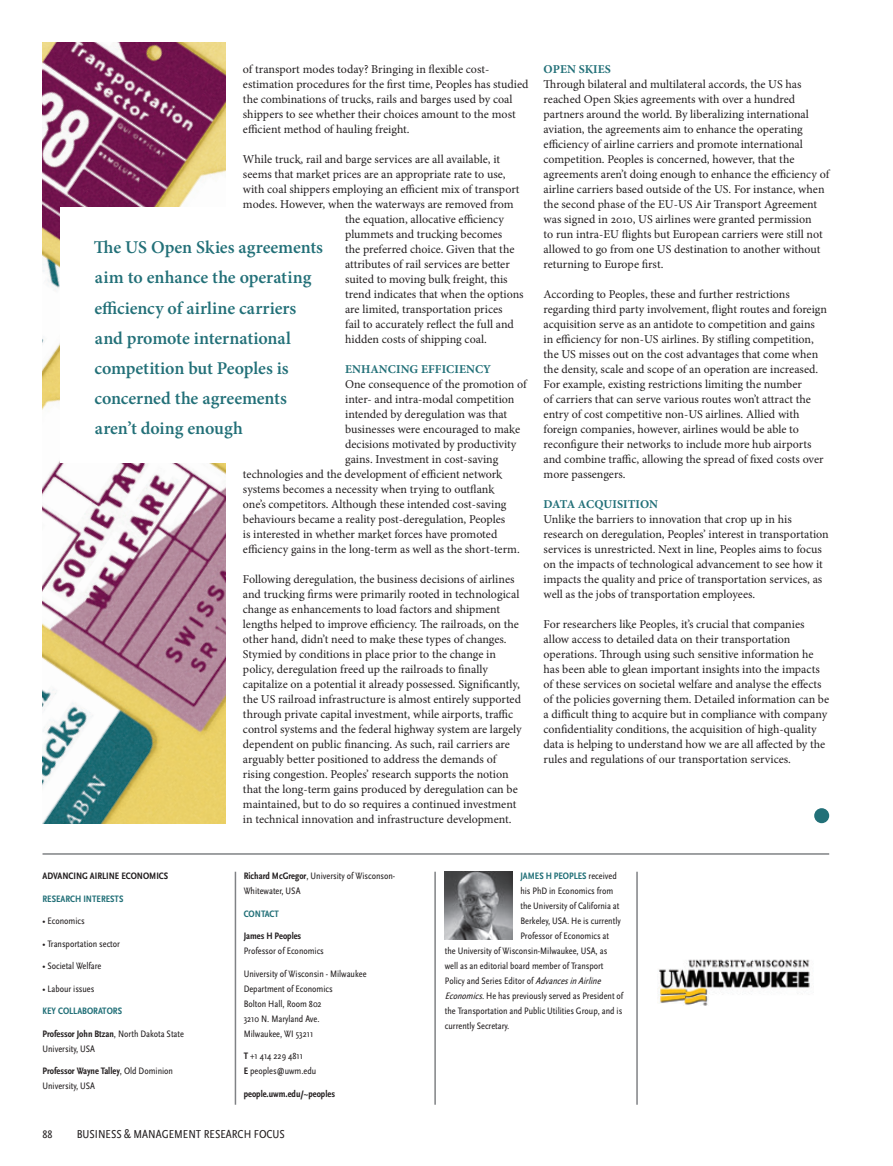
<style>
.page{position:relative;width:893px;height:1166px;background:#fff}
.page>*{position:absolute;margin:0;border:0;box-sizing:border-box;transform-origin:0 0}
.t1{font:600 18px/30px "Minion Pro";letter-spacing:-.005em;color:#227078}
.t2{font:12px/15px "Minion Pro";color:#231f20}
.t3{font:700 12px "Minion Pro";letter-spacing:.01em;color:#227078}
.t4{font:condensed 12px "Scala Sans";color:#231f20}
.t5{font:condensed 9.75px/15px "Scala Sans";color:#231f20}
.t6{font:700 condensed 9.75px "Scala Sans";color:#231f20}
.t7{font:700 condensed 9.75px "Scala Sans";color:#227078}
.s1{font-weight:700}
.s2{font-weight:400;color:#231f20}
.s3{font-style:italic}
</style>
<div class="page">
<img style="left:43px;top:43px;width:183px;height:780px">
<div style="left:60px;top:208px;width:260px;height:255px;background:#fff"></div>
<img style="left:445px;top:871px;width:68px;height:68px">
<hr style="left:235px;top:871px;width:1px;height:233px;background:#808285">
<hr style="left:43px;top:853px;width:786px;height:1px;background:#808285">
<hr style="left:434px;top:871px;width:2px;height:233px;background:#808285">
<hr style="left:636px;top:871px;width:2px;height:233px;background:#808285">
<img style="left:657px;top:959px;width:153px;height:45px">
<div style="left:814px;top:808px;width:15px;height:15px;background:#227078;border-radius:50%"></div>
<p class="t2" style="left:243px;top:61px;width:287px">of transport modes today? Bringing in flexible cost&shy;estimation procedures for the first time, Peoples has studied the combinations of trucks, rails and barges used by coal shippers to see whether their choices amount to the most efficient method of hauling freight.</p>
<p class="t2" style="left:243px;top:151px;width:259px">While truck, rail and barge services are all available, it</p>
<p class="t2" style="left:243px;top:166px;width:264px">seems that market prices are an appropriate rate to use,</p>
<p class="t2" style="left:243px;top:181px;width:278px">with coal shippers employing an efficient mix of transport</p>
<p class="t2" style="left:243px;top:196px;width:272px">modes. However, when the waterways are removed from</p>
<p class="t2" style="left:345px;top:211px;width:160px">the equation, allocative efficiency</p>
<p class="t2" style="left:345px;top:226px;width:159px">plummets and trucking becomes</p>
<p class="t2" style="left:345px;top:241px;width:171px">the preferred choice. Given that the</p>
<p class="t2" style="left:345px;top:256px;width:166px">attributes of rail services are better</p>
<p class="t2" style="left:345px;top:271px;width:164px">suited to moving bulk freight, this</p>
<p class="t2" style="left:345px;top:286px;width:180px">trend indicates that when the options</p>
<p class="t2" style="left:345px;top:301px;width:159px">are limited, transportation prices</p>
<p class="t2" style="left:345px;top:316px;width:170px">fail to accurately reflect the full and</p>
<p class="t2" style="left:345px;top:331px;width:143px">hidden costs of shipping coal.</p>
<p class="t3" style="left:345px;top:360px;width:147px">ENHANCING EFFICIENCY</p>
<p class="t2" style="left:345px;top:376px;width:183px">One consequence of the promotion of</p>
<p class="t2" style="left:345px;top:391px;width:171px">inter- and intra-modal competition</p>
<p class="t2" style="left:345px;top:406px;width:164px">intended by deregulation was that</p>
<p class="t2" style="left:345px;top:421px;width:176px">businesses were encouraged to make</p>
<p class="t2" style="left:345px;top:436px;width:173px">decisions motivated by productivity</p>
<p class="t2" style="left:345px;top:451px;width:155px">gains. Investment in cost-saving</p>
<p class="t2" style="left:243px;top:466px;width:261px">technologies and the development of efficient network</p>
<p class="t2" style="left:243px;top:481px;width:253px">systems becomes a necessity when trying to outflank</p>
<p class="t2" style="left:243px;top:496px;width:265px">one’s competitors. Although these intended cost-saving</p>
<p class="t2" style="left:243px;top:511px;width:264px">behaviours became a reality post-deregulation, Peoples</p>
<p class="t2" style="left:243px;top:526px;width:256px">is interested in whether market forces have promoted</p>
<p class="t2" style="left:243px;top:541px;width:278px">efficiency gains in the long-term as well as the short-term.</p>
<p class="t2" style="left:243px;top:571px;width:280px">Following deregulation, the business decisions of airlines and trucking firms were primarily rooted in technological change as enhancements to load factors and shipment lengths helped to improve efficiency. The railroads, on the other hand, didn’t need to make these types of changes.<br>Stymied by conditions in place prior to the change in policy, deregulation freed up the railroads to finally capitalize on a potential it already possessed. Significantly, the US railroad infrastructure is almost entirely supported through private capital investment, while airports, traffic control systems and the federal highway system are largely dependent on public financing. As such, rail carriers are arguably better positioned to address the demands of rising congestion. Peoples’ research supports the notion that the long-term gains produced by deregulation can be maintained, but to do so requires a continued investment in technical innovation and infrastructure development.</p>
<h1 class="t1" style="left:94px;top:232px;width:231px">The US Open Skies agreements aim to enhance the operating efficiency of airline carriers and promote international competition but Peoples is concerned the agreements aren’t doing enough</h1>
<p class="t3" style="left:544px;top:60px;width:69px">OPEN SKIES</p>
<p class="t2" style="left:544px;top:76px;width:287px">Through bilateral and multilateral accords, the US has reached Open Skies agreements with over a hundred partners around the world. By liberalizing international aviation, the agreements aim to enhance the operating efficiency of airline carriers and promote international competition. Peoples is concerned, however, that the agreements aren’t doing enough to enhance the efficiency of airline carriers based outside of the US. For instance, when the second phase of the EU-US Air Transport Agreement was signed in 2010, US airlines were granted permission<br>to run intra-EU flights but European carriers were still not allowed to go from one US destination to another without returning to Europe first.</p>
<p class="t2" style="left:544px;top:286px;width:285px">According to Peoples, these and further restrictions regarding third party involvement, flight routes and foreign acquisition serve as an antidote to competition and gains in efficiency for non-US airlines. By stifling competition, the US misses out on the cost advantages that come when the density, scale and scope of an operation are increased.<br>For example, existing restrictions limiting the number<br>of carriers that can serve various routes won’t attract the entry of cost competitive non-US airlines. Allied with foreign companies, however, airlines would be able to reconfigure their networks to include more hub airports and combine traffic, allowing the spread of fixed costs over more passengers.</p>
<p class="t3" style="left:544px;top:495px;width:116px">DATA ACQUISITION</p>
<p class="t2" style="left:544px;top:511px;width:287px">Unlike the barriers to innovation that crop up in his research on deregulation, Peoples’ interest in transportation services is unrestricted. Next in line, Peoples aims to focus on the impacts of technological advancement to see how it impacts the quality and price of transportation services, as well as the jobs of transportation employees.</p>
<p class="t2" style="left:544px;top:616px;width:287px">For researchers like Peoples, it’s crucial that companies allow access to detailed data on their transportation operations. Through using such sensitive information he has been able to glean important insights into the impacts of these services on societal welfare and analyse the effects of the policies governing them. Detailed information can be a difficult thing to acquire but in compliance with company confidentiality conditions, the acquisition of high-quality data is helping to understand how we are all affected by the rules and regulations of our transportation services.</p>
<p class="t6" style="left:43px;top:870px;width:127px">ADVANCING AIRLINE ECONOMICS</p>
<p class="t7" style="left:43px;top:893px;width:82px">RESEARCH INTERESTS</p>
<p class="t5" style="left:43px;top:913px;width:44px">• Economics</p>
<p class="t5" style="left:43px;top:936px;width:79px">• Transportation sector</p>
<p class="t5" style="left:43px;top:958px;width:60px">• Societal Welfare</p>
<p class="t5" style="left:43px;top:981px;width:53px">• Labour issues</p>
<p class="t7" style="left:43px;top:1005px;width:81px">KEY COLLABORATORS</p>
<p class="t5" style="left:43px;top:1026px;width:143px"><span class="s1">Professor John Btzan</span>, North Dakota State<br>University, USA</p>
<p class="t5" style="left:43px;top:1063px;width:132px"><span class="s1">Professor Wayne Talley</span>, Old Dominion<br>University, USA</p>
<p class="t5" style="left:244px;top:868px;width:153px"><span class="s1">Richard McGregor</span>, University of Wisconson-<br>Whitewater, USA</p>
<p class="t7" style="left:244px;top:908px;width:37px">CONTACT</p>
<p class="t6" style="left:244px;top:930px;width:59px">James H Peoples</p>
<p class="t5" style="left:244px;top:943px;width:82px">Professor of Economics</p>
<p class="t5" style="left:244px;top:966px;width:124px">University of Wisconsin - Milwaukee<br>Department of Economics<br>Bolton Hall, Room 802<br>3210 N. Maryland Ave.<br>Milwaukee, WI 53211</p>
<p class="t5" style="left:244px;top:1048px;width:74px"><span class="s1">T</span> +1 414 229 4811<br><span class="s1">E</span> peoples@uwm.edu</p>
<p class="t6" style="left:244px;top:1088px;width:93px">people.uwm.edu/~peoples</p>
<p class="t4" style="left:43px;top:1127px;width:12px">88</p>
<p class="t4" style="left:77px;top:1127px;width:210px">BUSINESS &amp; MANAGEMENT RESEARCH FOCUS</p>
<p class="t7" style="left:520px;top:870px;width:98px">JAMES H PEOPLES <span class="s2">received</span></p>
<p class="t5" style="left:520px;top:883px;width:94px">his PhD in Economics from</p>
<p class="t5" style="left:520px;top:898px;width:101px">the University of California at</p>
<p class="t5" style="left:520px;top:913px;width:102px">Berkeley, USA. He is currently</p>
<p class="t5" style="left:520px;top:928px;width:90px">Professor of Economics at</p>
<p class="t5" style="left:445px;top:943px;width:164px">the University of Wisconsin-Milwaukee, USA, as</p>
<p class="t5" style="left:445px;top:958px;width:160px">well as an editorial board member of Transport</p>
<p class="t5" style="left:445px;top:973px;width:160px">Policy and Series Editor of <span class="s3">AdvancesinAirline</span></p>
<p class="t5" style="left:445px;top:988px;width:180px"><span class="s3">Economics</span>. He has previously served as President of</p>
<p class="t5" style="left:445px;top:1003px;width:179px">the Transportation and Public Utilities Group, and is</p>
<p class="t5" style="left:445px;top:1018px;width:66px">currently Secretary.</p>
</div>
